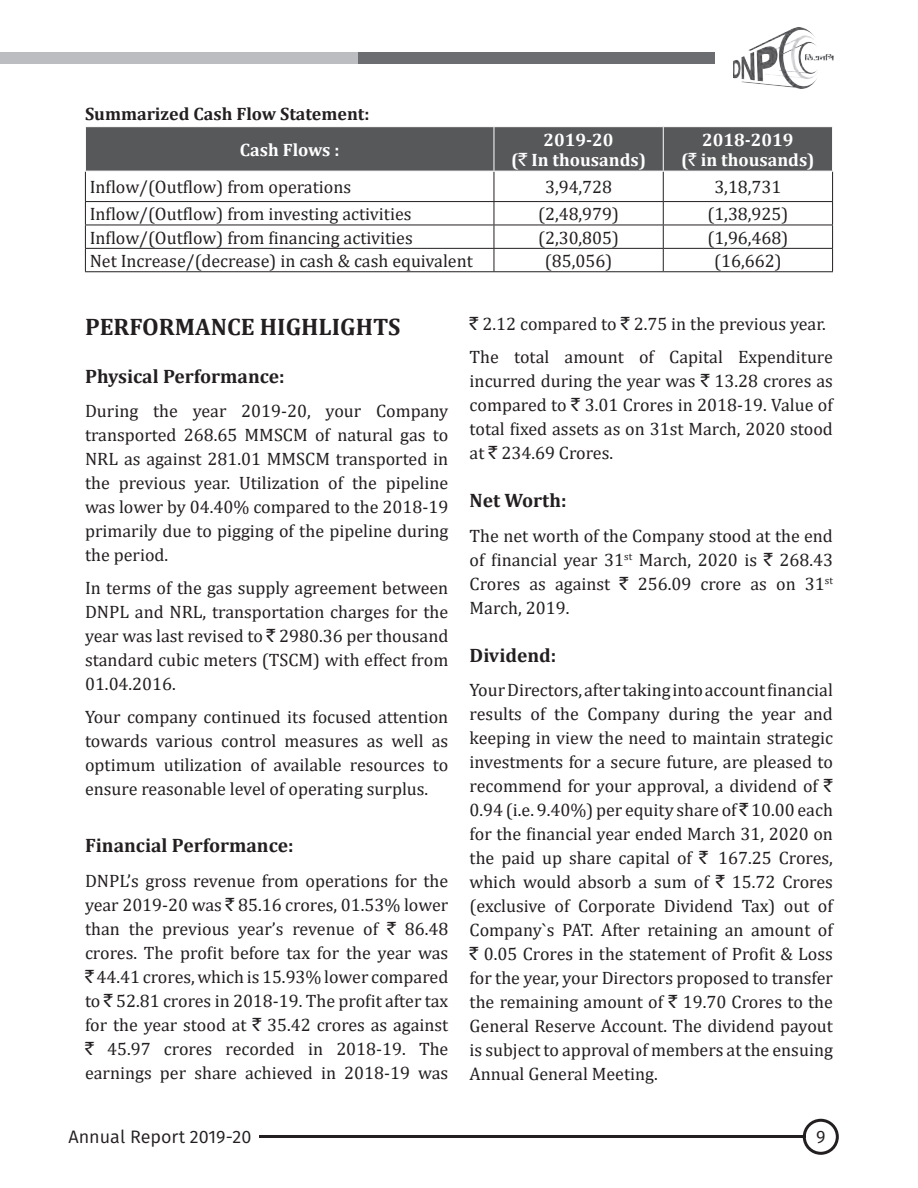
<style>
.page{position:relative;width:918px;height:1188px;background:#fff}
.page>*{position:absolute;margin:0;border:0;box-sizing:border-box;transform-origin:0 0}
.t1{font:700 24px "Cambria";color:#231f20}
.t2{font:700 19.5px "Cambria";color:#231f20}
.t3{font:18px/24px "Cambria";color:#231f20;text-align:justify}
.t4{font:700 18px/19.8px "Cambria";color:#fff;text-align:center}
.t5{font:700 18px "Cambria";color:#231f20}
.t6{font:18px "Fira Sans";color:#231f20}
.s1{font-family:"Rupee Foradian";font-weight:400}
.s2{font-family:"Rupee Foradian"}
</style>
<div class="page">
<div style="left:803px;top:1119px;width:36px;height:36px;border:3px solid #231f20;border-radius:50%"></div>
<hr style="left:259px;top:1135px;width:547px;height:3px;background:#231f20">
<img style="left:734px;top:28px;width:100px;height:61px">
<div style="left:357px;top:53px;width:358px;height:11px;background:#6c6d70"></div>
<div style="left:0;top:53px;width:358px;height:11px;background:#bcbdc0"></div>
<div style="left:86px;top:127px;width:746px;height:44px;background:#57585a"></div>
<hr style="left:85px;top:171px;width:1px;height:30px;background:#231f20">
<hr style="left:494px;top:171px;width:1px;height:30px;background:#231f20">
<hr style="left:663px;top:171px;width:1px;height:30px;background:#231f20">
<hr style="left:832px;top:171px;width:1px;height:30px;background:#231f20">
<hr style="left:85px;top:201px;width:409px;height:1px;background:#231f20">
<hr style="left:494px;top:201px;width:169px;height:1px;background:#231f20">
<hr style="left:663px;top:201px;width:170px;height:1px;background:#231f20">
<hr style="left:85px;top:225px;width:409px;height:1px;background:#231f20">
<hr style="left:494px;top:225px;width:169px;height:1px;background:#231f20">
<hr style="left:663px;top:225px;width:170px;height:1px;background:#231f20">
<hr style="left:85px;top:248px;width:409px;height:1px;background:#231f20">
<svg style="left:85px;top:202px;width:1px;height:69px"></svg>
<hr style="left:494px;top:248px;width:169px;height:1px;background:#231f20">
<svg style="left:494px;top:202px;width:1px;height:69px"></svg>
<hr style="left:663px;top:248px;width:170px;height:1px;background:#231f20">
<svg style="left:663px;top:202px;width:1px;height:69px"></svg>
<svg style="left:832px;top:202px;width:1px;height:69px"></svg>
<hr style="left:85px;top:271px;width:409px;height:1px;background:#231f20">
<hr style="left:494px;top:271px;width:169px;height:1px;background:#231f20">
<hr style="left:663px;top:271px;width:170px;height:1px;background:#231f20">
<hr style="left:494px;top:127px;width:1px;height:44px;background:#fff">
<hr style="left:663px;top:127px;width:1px;height:44px;background:#fff">
<hr style="left:85px;top:171px;width:409px;height:1px;background:#fff">
<hr style="left:494px;top:171px;width:169px;height:1px;background:#fff">
<hr style="left:663px;top:171px;width:170px;height:1px;background:#fff">
<p class="t5" style="left:85px;top:101px;width:286px">Summarized Cash Flow Statement:</p>
<p class="t4" style="left:240px;top:139px;width:101px">Cash Flows :</p>
<p class="t4" style="left:511px;top:129px;width:136px">2019-20<br>(<span class="s1">`</span> In thousands)</p>
<p class="t4" style="left:681px;top:129px;width:135px">2018-2019<br>(<span class="s1">`</span> in thousands)</p>
<p class="t3" style="left:90px;top:175px;width:263px">Inflow/(Outflow) from operations</p>
<p class="t3" style="left:545px;top:175px;width:69px">3,94,728</p>
<p class="t3" style="left:714px;top:175px;width:69px">3,18,731</p>
<p class="t3" style="left:90px;top:202px;width:323px">Inflow/(Outflow) from investing activities</p>
<p class="t3" style="left:538px;top:202px;width:82px">(2,48,979)</p>
<p class="t3" style="left:707px;top:202px;width:82px">(1,38,925)</p>
<p class="t3" style="left:90px;top:225px;width:325px">Inflow/(Outflow) from financing activities</p>
<p class="t3" style="left:538px;top:225px;width:82px">(2,30,805)</p>
<p class="t3" style="left:707px;top:225px;width:82px">(1,96,468)</p>
<p class="t3" style="left:90px;top:249px;width:385px">Net Increase/(decrease) in cash &amp; cash equivalent</p>
<p class="t3" style="left:545px;top:249px;width:69px">(85,056)</p>
<p class="t3" style="left:714px;top:249px;width:69px">(16,662)</p>
<h1 class="t1" style="left:85px;top:310px;width:317px">PERFORMANCE HIGHLIGHTS</h1>
<p class="t2" style="left:85px;top:363px;width:201px">Physical Performance:</p>
<p class="t3" style="left:85px;top:399px;width:365px">During the year 2019-20, your Company transported 268.65 MMSCM of natural gas to NRL as against 281.01 MMSCM transported in the previous year. Utilization of the pipeline was lower by 04.40% compared to the 2018-19 primarily due to pigging of the pipeline during the period.</p>
<p class="t3" style="left:85px;top:576px;width:365px">In terms of the gas supply agreement between DNPL and NRL, transportation charges for the year was last revised to <span class="s2">`</span> 2980.36 per thousand standard cubic meters (TSCM) with effect from 01.04.2016.</p>
<p class="t3" style="left:85px;top:705px;width:365px">Your company continued its focused attention towards various control measures as well as optimum utilization of available resources to ensure reasonable level of operating surplus.</p>
<p class="t2" style="left:85px;top:832px;width:210px">Financial Performance:</p>
<p class="t3" style="left:85px;top:868px;width:365px">DNPL’s gross revenue from operations for the year 2019-20 was <span class="s2">`</span> 85.16 crores, 01.53% lower than the previous year’s revenue of <span class="s2">`</span> 86.48 crores. The profit before tax for the year was <span class="s2">`</span> 44.41 crores, which is 15.93% lower compared to <span class="s2">`</span> 52.81 crores in 2018-19. The profit after tax for the year stood at <span class="s2">`</span> 35.42 crores as against <span class="s2">`</span> 45.97 crores recorded in 2018-19. The earnings per share achieved in 2018-19 was</p>
<p class="t3" style="left:470px;top:308px;width:365px;line-height:33px"><span class="s2">`</span> 2.12 compared to <span class="s2">`</span> 2.75 in the previous year.<br>The total amount of Capital Expenditure</p>
<p class="t3" style="left:470px;top:369px;width:365px">incurred during the year was <span class="s2">`</span> 13.28 crores as compared to <span class="s2">`</span> 3.01 Crores in 2018-19. Value of total fixed assets as on 31st March, 2020 stood at <span class="s2">`</span> 234.69 Crores.</p>
<p class="t2" style="left:470px;top:487px;width:98px">Net Worth:</p>
<p class="t3" style="left:470px;top:524px;width:365px">The net worth of the Company stood at the end of financial year 31<sup>st</sup> March, 2020 is <span class="s2">`</span> 268.43<br>Crores as against <span class="s2">`</span> 256.09 crore as on 31<sup>st </sup>March, 2019.</p>
<p class="t2" style="left:470px;top:641px;width:88px">Dividend:</p>
<p class="t3" style="left:470px;top:678px;width:365px">Your Directors, after taking into account financial results of the Company during the year and keeping in view the need to maintain strategic investments for a secure future, are pleased to recommend for your approval, a dividend of <span class="s2">` </span>0.94 (i.e. 9.40%) per equity share of <span class="s2">`</span> 10.00 each for the financial year ended March 31, 2020 on the paid up share capital of <span class="s2">`</span> 167.25 Crores, which would absorb a sum of <span class="s2">`</span> 15.72 Crores (exclusive of Corporate Dividend Tax) out of Company`s PAT. After retaining an amount of <span class="s2">`</span> 0.05 Crores in the statement of Profit &amp; Loss for the year, your Directors proposed to transfer the remaining amount of <span class="s2">`</span> 19.70 Crores to the General Reserve Account. The dividend payout is subject to approval of members at the ensuing Annual General Meeting.</p>
<p class="t6" style="left:68px;top:1123px;width:185px">Annual Report 2019-20</p>
<p class="t6" style="left:816px;top:1123px;width:11px">9</p>
</div>
